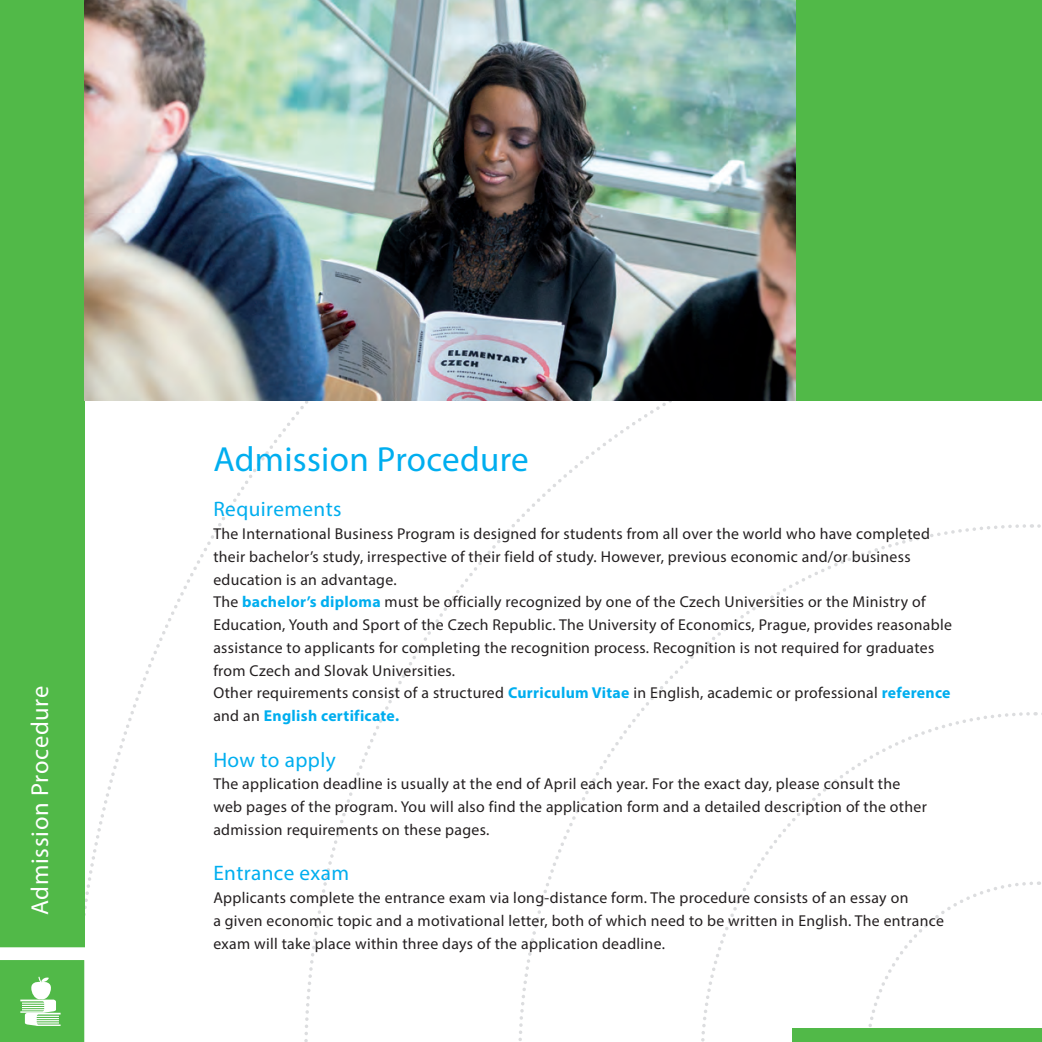
<style>
.page{position:relative;width:1042px;height:1042px;background:#fff}
.page>*{position:absolute;margin:0;border:0;box-sizing:border-box;transform-origin:0 0}
.t1{font:35px "Myriad Pro";letter-spacing:.01em;color:#00aeef}
.t2{font:24.5px "Myriad Pro";letter-spacing:.03em;color:#fff}
.t3{font:21px "Myriad Pro";letter-spacing:.02em;color:#00aeef}
.t4{font:15.75px/22.8px "Myriad Pro";letter-spacing:.02em;color:#231f20}
.s1{font-weight:700;color:#00aeef}
</style>
<div class="page">
<svg style="left:701px;top:763px;width:162px;height:279px"></svg>
<svg style="left:863px;top:400px;width:179px;height:629px"></svg>
<div style="left:0;top:0;width:84px;height:1042px;background:#51b948"></div>
<div style="left:792px;top:1029px;width:250px;height:13px;background:#51b948"></div>
<div style="left:795px;top:0;width:247px;height:400px;background:#51b948"></div>
<img style="left:84px;top:0;width:711px;height:400px">
<svg style="left:0;top:947px;width:85px;height:95px"></svg>
<h2 class="t2" style="left:25px;top:915px;width:231px;rotate:-90deg">Admission Procedure</h2>
<h1 class="t1" style="left:213px;top:437px;width:317px">Admission Procedure</h1>
<h3 class="t3" style="left:213px;top:496px;width:130px">Requirements</h3>
<p class="t4" style="left:213px;top:522px;width:740px">The International Business Program is designed for students from all over the world who have completed their bachelor’s study, irrespective of their field of study. However, previous economic and/or business education is an advantage.<br>The <span class="s1">bachelor’s diploma</span> must be officially recognized by one of the Czech Universities or the Ministry of Education, Youth and Sport of the Czech Republic. The University of Economics, Prague, provides reasonable assistance to applicants for completing the recognition process. Recognition is not required for graduates from Czech and Slovak Universities.<br>Other requirements consist of a structured <span class="s1">Curriculum Vitae</span> in English, academic or professional <span class="s1">reference </span>and an <span class="s1">English certificate.</span></p>
<h3 class="t3" style="left:213px;top:747px;width:124px">How to apply</h3>
<p class="t4" style="left:213px;top:772px;width:715px">The application deadline is usually at the end of April each year. For the exact day, please consult the web pages of the program. You will also find the application form and a detailed description of the other admission requirements on these pages.</p>
<h3 class="t3" style="left:213px;top:860px;width:137px">Entrance exam</h3>
<p class="t4" style="left:213px;top:886px;width:732px">Applicants complete the entrance exam via long-distance form. The procedure consists of an essay on<br>a given economic topic and a motivational letter, both of which need to be written in English. The entrance exam will take place within three days of the application deadline.</p>
</div>
